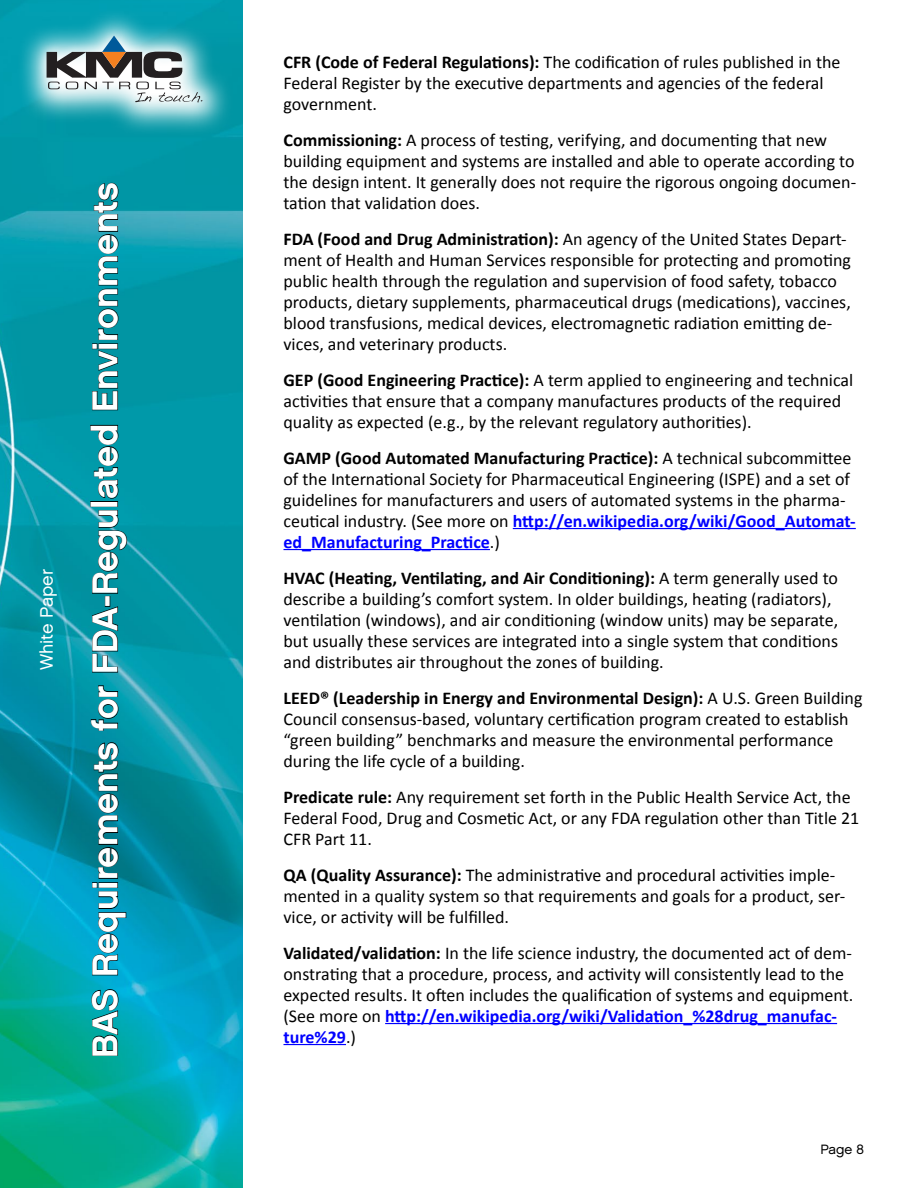
<style>
.page{position:relative;width:918px;height:1188px;background:#fff}
.page>*{position:absolute;margin:0;border:0;box-sizing:border-box;transform-origin:0 0}
.t1{font:36px "Chalet New York Nineteen Sixty";color:#fff}
.t2{font:18px/21px "Calibri";color:#000}
.t3{font:18px "Chalet London Nineteen Sixty";color:#fff}
.t4{font:13.5px "Chalet London Nineteen Sixty";color:#000}
.s1{font-weight:700}
.s2{font-weight:700;color:#00f}
</style>
<div class="page">
<img style="left:0;top:0;width:243px;height:1188px">
<svg style="left:17px;top:9px;width:216px;height:127px"></svg>
<div style="left:37px;top:27px;width:173px;height:84px;background:#fff;opacity:.75"></div>
<svg style="left:47px;top:36px;width:155px;height:66px"></svg>
<hr style="left:513px;top:528px;width:343px;height:1px;background:#00f">
<hr style="left:284px;top:549px;width:206px;height:1px;background:#00f">
<hr style="left:385px;top:1023px;width:452px;height:1px;background:#00f">
<hr style="left:284px;top:1044px;width:62px;height:1px;background:#00f">
<svg style="left:91px;top:989px;width:28px;height:67px"></svg>
<svg style="left:92px;top:742px;width:35px;height:234px"></svg>
<svg style="left:91px;top:685px;width:28px;height:46px"></svg>
<svg style="left:92px;top:606px;width:26px;height:67px"></svg>
<div style="left:105px;top:596px;width:5px;height:11px;border:1px solid #000"></div>
<svg style="left:92px;top:510px;width:35px;height:84px"></svg>
<div style="left:90px;top:501px;width:28px;height:6px;border:1px solid #000"></div>
<svg style="left:90px;top:425px;width:29px;height:74px"></svg>
<svg style="left:92px;top:183px;width:27px;height:227px"></svg>
<p class="t3" style="left:35px;top:670px;width:103px;rotate:-90deg">White Paper</p>
<h1 class="t1" style="left:83px;top:1058px;width:877px;rotate:-90deg">BAS Requirements for FDA-Regulated Environments</h1>
<p class="t2" style="left:284px;top:51px;width:559px"><span class="s1">CFR (Code of Federal Regulations):</span> The codification of rules published in the<br>Federal Register by the executive departments and agencies of the federal government.</p>
<p class="t2" style="left:284px;top:129px;width:574px"><span class="s1">Commissioning:</span> A process of testing, verifying, and documenting that new building equipment and systems are installed and able to operate according to the design intent. It generally does not require the rigorous ongoing documen&shy;tation that validation does.</p>
<p class="t2" style="left:283px;top:228px;width:569px"><span class="s1">FDA (Food and Drug Administration):</span> An agency of the United States Depart&shy;ment of Health and Human Services responsible for protecting and promoting public health through the regulation and supervision of food safety, tobacco products, dietary supplements, pharmaceutical drugs (medications), vaccines, blood transfusions, medical devices, electromagnetic radiation emitting de&shy;vices, and veterinary products.</p>
<p class="t2" style="left:283px;top:369px;width:571px"><span class="s1">GEP (Good Engineering Practice):</span> A term applied to engineering and technical activities that ensure that a company manufactures products of the required quality as expected (e.g., by the relevant regulatory authorities).</p>
<p class="t2" style="left:283px;top:447px;width:574px"><span class="s1">GAMP (Good Automated Manufacturing Practice):</span> A technical subcommittee of the International Society for Pharmaceutical Engineering (ISPE) and a set of guidelines for manufacturers and users of automated systems in the pharma&shy;ceutical industry. (See more on <span class="s2">http://en.wikipedia.org/wiki/Good_Automat&shy;ed_Manufacturing_Practice</span>.)</p>
<p class="t2" style="left:283px;top:567px;width:556px"><span class="s1">HVAC (Heating, Ventilating, and Air Conditioning):</span> A term generally used to describe a building’s comfort system. In older buildings, heating (radiators), ventilation (windows), and air conditioning (window units) may be separate, but usually these services are integrated into a single system that conditions and distributes air throughout the zones of building.</p>
<p class="t2" style="left:283px;top:687px;width:581px"><span class="s1">LEED® (Leadership in Energy and Environmental Design):</span> A U.S. Green Building Council consensus-based, voluntary certification program created to establish “green building” benchmarks and measure the environmental performance during the life cycle of a building.</p>
<p class="t2" style="left:283px;top:786px;width:577px"><span class="s1">Predicate rule:</span> Any requirement set forth in the Public Health Service Act, the<br>Federal Food, Drug and Cosmetic Act, or any FDA regulation other than Title 21<br>CFR Part 11.</p>
<p class="t2" style="left:283px;top:864px;width:563px"><span class="s1">QA (Quality Assurance):</span> The administrative and procedural activities imple&shy;mented in a quality system so that requirements and goals for a product, ser&shy;vice, or activity will be fulfilled.</p>
<p class="t2" style="left:283px;top:942px;width:571px"><span class="s1">Validated/validation:</span> In the life science industry, the documented act of dem&shy;onstrating that a procedure, process, and activity will consistently lead to the expected results. It often includes the qualification of systems and equipment. (See more on <span class="s2">http://en.wikipedia.org/wiki/Validation_%28drug_manufac&shy;ture%29</span>.)</p>
<p class="t4" style="left:821px;top:1141px;width:45px">Page 8</p>
</div>
